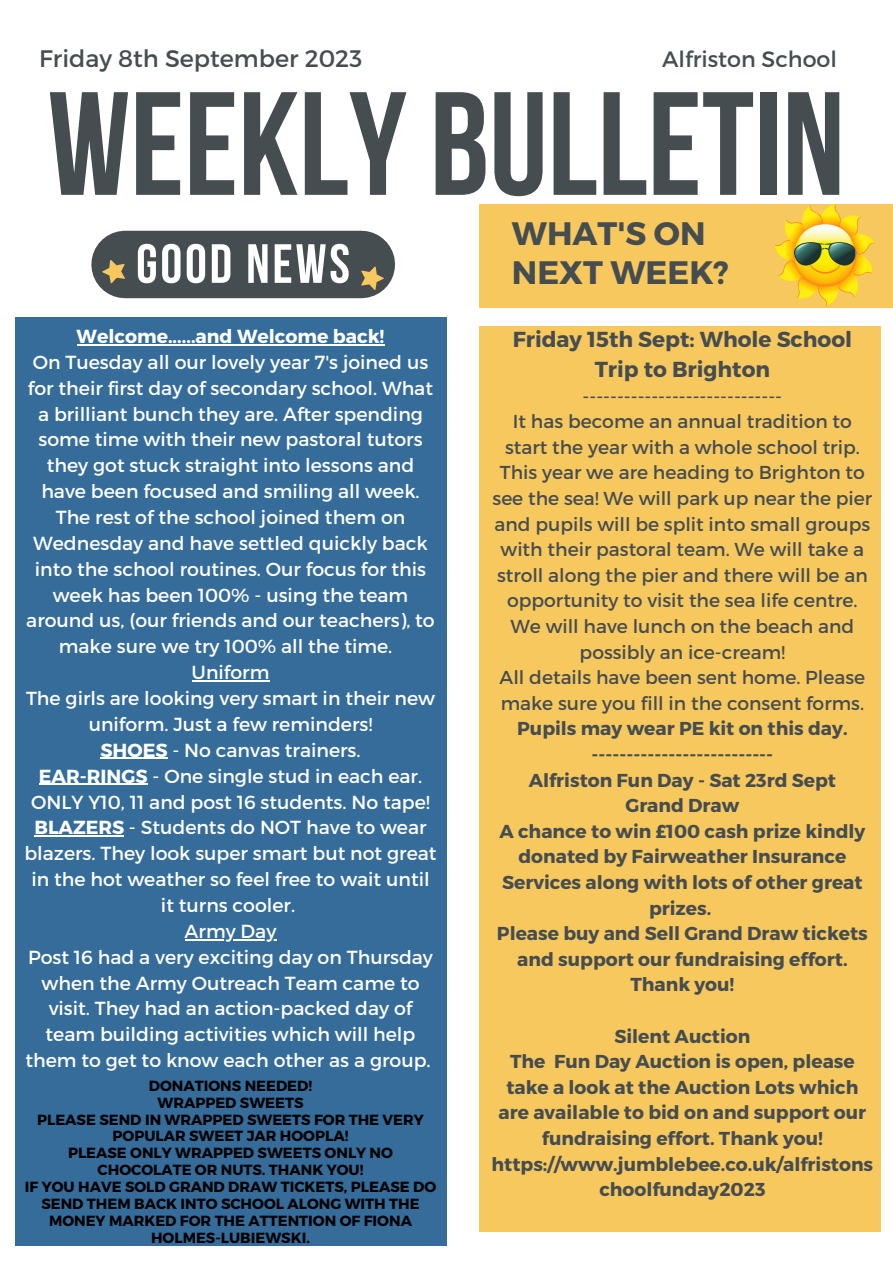
<style>
.page{position:relative;width:893px;height:1264px;background:#fff}
.page>*{position:absolute;margin:0;border:0;box-sizing:border-box;transform-origin:0 0}
.t1{font:146.55px "Bebas Neue Cyrillic";color:#464d50}
.t2{font:55.05px "Bebas Neue Cyrillic";letter-spacing:.05em;color:#fff}
.t3{font:700 32.4px "Montserrat";color:#464d50}
.t4{font:23.85px "Montserrat";color:#464d50}
.t5{font:22.2px "Montserrat";color:#464d50}
.t6{font:700 21.6px/30px "Montserrat";color:#464d50;text-align:center}
.t7{font:18.9px/25.8px "Montserrat";color:#fff;text-align:center}
.t8{font:700 18.9px "Montserrat";color:#fff}
.t9{font:18.75px/25.7px "Montserrat";color:#464d50;text-align:center}
.t10{font:700 18.75px/25.7px "Montserrat";color:#464d50;text-align:center}
.t11{font:700 14.7px/16.8px "Montserrat";color:#000;text-align:center}
.s1{font-weight:700}
</style>
<div class="page">
<div style="left:15px;top:318px;width:431px;height:928px;background:#356c9a"></div>
<div style="left:125px;top:231px;width:236px;height:67px;background:#464d50"></div>
<svg style="left:361px;top:266px;width:23px;height:24px"></svg>
<svg style="left:102px;top:259px;width:23px;height:25px"></svg>
<div style="left:479px;top:204px;width:413px;height:103px;background:#f7c85d"></div>
<div style="left:479px;top:326px;width:402px;height:905px;background:#f7c85d"></div>
<img style="left:774px;top:204px;width:101px;height:102px">
<hr style="left:77px;top:344px;width:307px;height:1px;background:#fff">
<hr style="left:192px;top:680px;width:77px;height:1px;background:#fff">
<hr style="left:100px;top:758px;width:67px;height:1px;background:#fff">
<hr style="left:39px;top:783px;width:109px;height:2px;background:#fff">
<hr style="left:34px;top:835px;width:90px;height:1px;background:#fff">
<hr style="left:185px;top:938px;width:91px;height:2px;background:#fff">
<p class="t4" style="left:39px;top:43px;width:324px">Friday 8th September 2023</p>
<p class="t5" style="left:662px;top:45px;width:176px">Alfriston School</p>
<p class="t1" style="left:48px;top:85px;width:798px">WEEKLY BULLETIN</p>
<p class="t2" style="left:136px;top:241px;width:215px">GOOD NEWS</p>
<p class="t8" style="left:77px;top:324px;width:309px">Welcome......and Welcome back!</p>
<p class="t7" style="left:26px;top:348px;width:410px">On Tuesday all our lovely year 7's joined us for their first day of secondary school. What a brilliant bunch they are. After spending some time with their new pastoral tutors they got stuck straight into lessons and have been focused and smiling all week.<br>The rest of the school joined them on Wednesday and have settled quickly back into the school routines. Our focus for this week has been 100% - using the team around us, (our friends and our teachers), to make sure we try 100% all the time.</p>
<p class="t7" style="left:192px;top:658px;width:79px">Uniform</p>
<p class="t7" style="left:26px;top:684px;width:410px">The girls are looking very smart in their new uniform. Just a few reminders!</p>
<p class="t7" style="left:100px;top:736px;width:261px"><span class="s1">SHOES</span> - No canvas trainers.</p>
<p class="t7" style="left:31px;top:762px;width:400px"><span class="s1">EAR-RINGS</span> - One single stud in each ear.<br>ONLY Y10, 11 and post 16 students. No tape!</p>
<p class="t7" style="left:24px;top:813px;width:413px"><span class="s1">BLAZERS</span> - Students do NOT have to wear blazers. They look super smart but not great in the hot weather so feel free to wait until it turns cooler.</p>
<p class="t7" style="left:185px;top:917px;width:93px">Army Day</p>
<p class="t7" style="left:25px;top:943px;width:409px">Post 16 had a very exciting day on Thursday when the Army Outreach Team came to visit. They had an action-packed day of team building activities which will help them to get to know each other as a group.</p>
<p class="t11" style="left:149px;top:1076px;width:165px">DONATIONS NEEDED!</p>
<p class="t11" style="left:157px;top:1093px;width:147px">WRAPPED SWEETS</p>
<p class="t11" style="left:37px;top:1110px;width:388px">PLEASE SEND IN WRAPPED SWEETS FOR THE VERY<br>POPULAR SWEET JAR HOOPLA!</p>
<p class="t11" style="left:68px;top:1143px;width:326px">PLEASE ONLY WRAPPED SWEETS ONLY NO<br>CHOCOLATE OR NUTS. THANK YOU!</p>
<p class="t11" style="left:25px;top:1177px;width:413px">IF YOU HAVE SOLD GRAND DRAW TICKETS, PLEASE DO SEND THEM BACK INTO SCHOOL ALONG WITH THE MONEY MARKED FOR THE ATTENTION OF FIONA HOLMES-LUBIEWSKI.</p>
<p class="t3" style="left:512px;top:213px;width:195px">WHAT'S ON</p>
<p class="t3" style="left:512px;top:251px;width:218px">NEXT WEEK?</p>
<p class="t6" style="left:512px;top:323px;width:341px">Friday 15th Sept: Whole School<br>Trip to Brighton</p>
<p class="t9" style="left:582px;top:382px;width:201px">-----------------------------</p>
<p class="t9" style="left:492px;top:408px;width:381px">It has become an annual tradition to start the year with a whole school trip.<br>This year we are heading to Brighton to see the sea! We will park up near the pier and pupils will be split into small groups with their pastoral team. We will take a stroll along the pier and there will be an opportunity to visit the sea life centre.<br>We will have lunch on the beach and possibly an ice-cream!</p>
<p class="t9" style="left:499px;top:663px;width:367px">All details have been sent home. Please make sure you fill in the consent forms.<br><span class="s1">Pupils may wear PE kit on this day.</span></p>
<p class="t10" style="left:591px;top:740px;width:183px">--------------------------</p>
<p class="t10" style="left:528px;top:766px;width:309px">Alfriston Fun Day - Sat 23rd Sept</p>
<p class="t10" style="left:625px;top:791px;width:115px">Grand Draw</p>
<p class="t10" style="left:499px;top:817px;width:367px">A chance to win £100 cash prize kindly donated by Fairweather Insurance<br>Services along with lots of other great prizes.</p>
<p class="t10" style="left:497px;top:919px;width:372px">Please buy and Sell Grand Draw tickets and support our fundraising effort.<br>Thank you!</p>
<p class="t10" style="left:614px;top:1022px;width:137px">Silent Auction</p>
<p class="t10" style="left:498px;top:1047px;width:369px">The Fun Day Auction is open, please take a look at the Auction Lots which are available to bid on and support our fundraising effort. Thank you!</p>
<p class="t10" style="left:491px;top:1150px;width:383px">https://www.jumblebee.co.uk/alfristons choolfunday2023</p>
</div>
